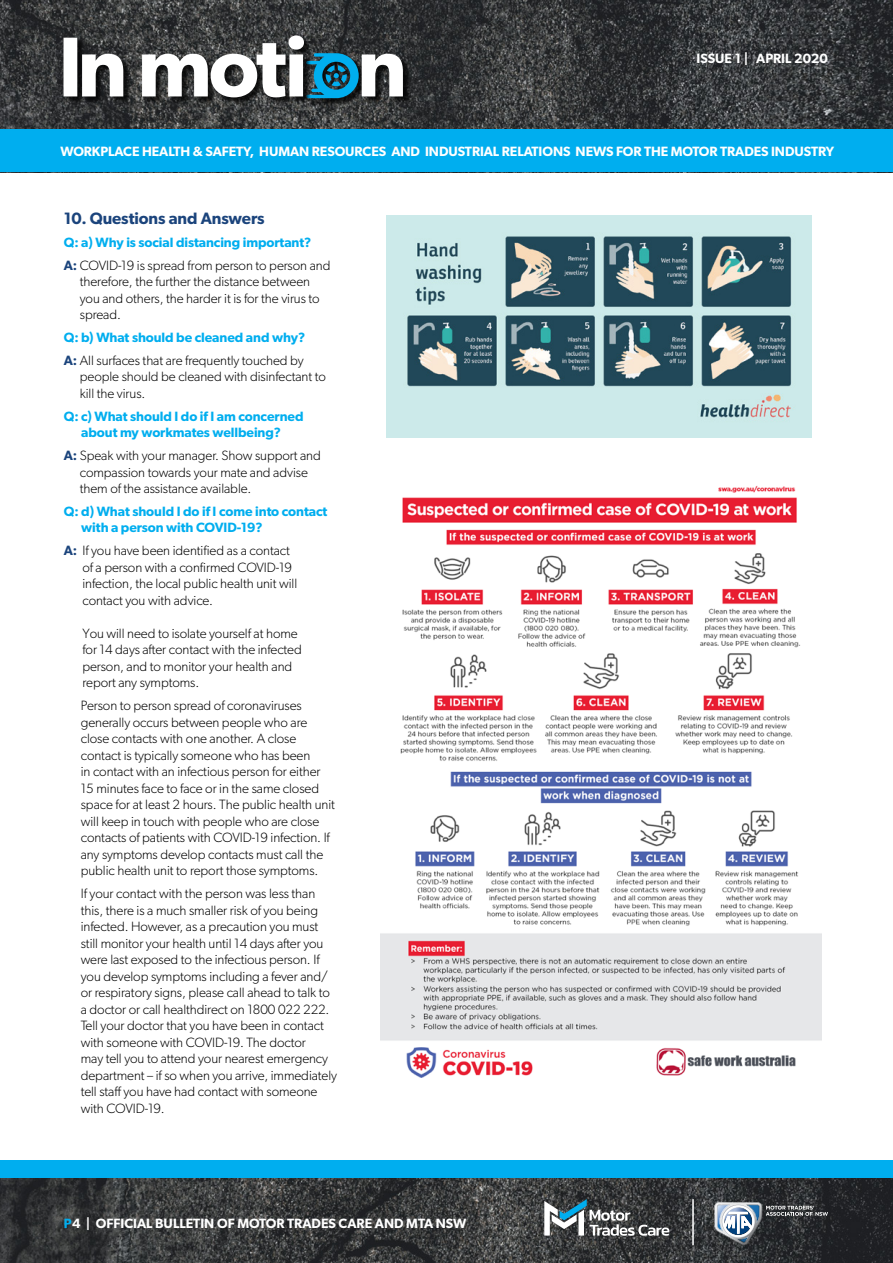
<style>
.page{position:relative;width:893px;height:1263px;background:#fff}
.page>*{position:absolute;margin:0;border:0;box-sizing:border-box;transform-origin:0 0}
.t1{font:600 16.5px "Gibson";letter-spacing:-.005em;color:#1b447c}
.t2{font:300 13.5px/16.5px "Gibson";letter-spacing:-.005em;color:#000}
.t3{font:600 13.5px/16.5px "Gibson";letter-spacing:-.005em;color:#00aeef;text-align:center}
.t4{font:600 13.5px "Gibson";letter-spacing:-.005em;color:#fff}
.s1{font-weight:600;color:#1b447c}
.s2{color:#00aeef}
</style>
<div class="page">
<img style="left:0;top:0;width:893px;height:130px">
<img style="left:0;top:1178px;width:893px;height:85px">
<div style="left:0;top:130px;width:893px;height:42px;background:#00aeef"></div>
<div style="left:0;top:1160px;width:893px;height:18px;background:#00aeef"></div>
<svg style="left:714px;top:1202px;width:114px;height:43px;background:#5b6269"></svg>
<svg style="left:544px;top:1199px;width:125px;height:37px"></svg>
<hr style="left:692px;top:1199px;width:2px;height:46px;background:#fff">
<div style="left:64px;top:37px;width:347px;height:69px;background:#000;opacity:.75"></div>
<svg style="left:64px;top:35px;width:339px;height:63px"></svg>
<img style="left:386px;top:215px;width:426px;height:223px">
<img style="left:380px;top:486px;width:442px;height:592px">
<p class="t4" style="left:696px;top:50px;width:133px">ISSUE 1 | APRIL 2020</p>
<p class="t4" style="left:60px;top:144px;width:775px">WORKPLACE HEALTH &amp; SAFETY, HUMAN RESOURCES AND INDUSTRIAL RELATIONS NEWS FOR THE MOTOR TRADES INDUSTRY</p>
<p class="t1" style="left:64px;top:208px;width:202px">10. Questions and Answers</p>
<p class="t3" style="left:64px;top:233px;width:249px">Q: a) Why is social distancing important?</p>
<p class="t2" style="left:80px;top:256px;width:252px;text-indent:-16px"><span class="s1">A:</span> COVID-19 is spread from person to person and therefore, the further the distance between you and others, the harder it is for the virus to spread.</p>
<p class="t3" style="left:64px;top:329px;width:243px">Q: b) What should be cleaned and why?</p>
<p class="t2" style="left:80px;top:352px;width:248px;text-indent:-16px"><span class="s1">A:</span> All surfaces that are frequently touched by people should be cleaned with disinfectant to kill the virus.</p>
<p class="t3" style="left:64px;top:407px;width:241px">Q: c) What should I do if I am concerned about my workmates wellbeing?</p>
<p class="t2" style="left:80px;top:447px;width:243px;text-indent:-16px"><span class="s1">A:</span> Speak with your manager. Show support and compassion towards your mate and advise them of the assistance available.</p>
<p class="t3" style="left:81px;top:503px;width:248px;text-align:left;text-indent:-17px">Q: d) What should I do if I come into contact with a person with COVID-19?</p>
<p class="t2" style="left:82px;top:542px;width:216px;text-indent:-19px"><span class="s1">A:</span> If you have been identified as a contact of a person with a confirmed COVID-19 infection, the local public health unit will contact you with advice.</p>
<p class="t2" style="left:82px;top:625px;width:221px">You will need to isolate yourself at home for 14 days after contact with the infected person, and to monitor your health and report any symptoms.</p>
<p class="t2" style="left:81px;top:697px;width:256px">Person to person spread of coronaviruses generally occurs between people who are close contacts with one another. A close contact is typically someone who has been<br>in contact with an infectious person for either 15 minutes face to face or in the same closed space for at least 2 hours. The public health unit will keep in touch with people who are close contacts of patients with COVID-19 infection. If any symptoms develop contacts must call the public health unit to report those symptoms.</p>
<p class="t2" style="left:81px;top:885px;width:258px">If your contact with the person was less than this, there is a much smaller risk of you being infected. However, as a precaution you must still monitor your health until 14 days after you were last exposed to the infectious person. If you develop symptoms including a fever and/ or respiratory signs, please call ahead to talk to a doctor or call healthdirect on 1800 022 222.<br>Tell your doctor that you have been in contact with someone with COVID-19. The doctor<br>may tell you to attend your nearest emergency department – if so when you arrive, immediately tell staff you have had contact with someone with COVID-19.</p>
<p class="t4" style="left:64px;top:1215px;width:404px"><span class="s2">P</span>4 | OFFICIAL BULLETIN OF MOTOR TRADES CARE AND MTA NSW</p>
</div>
